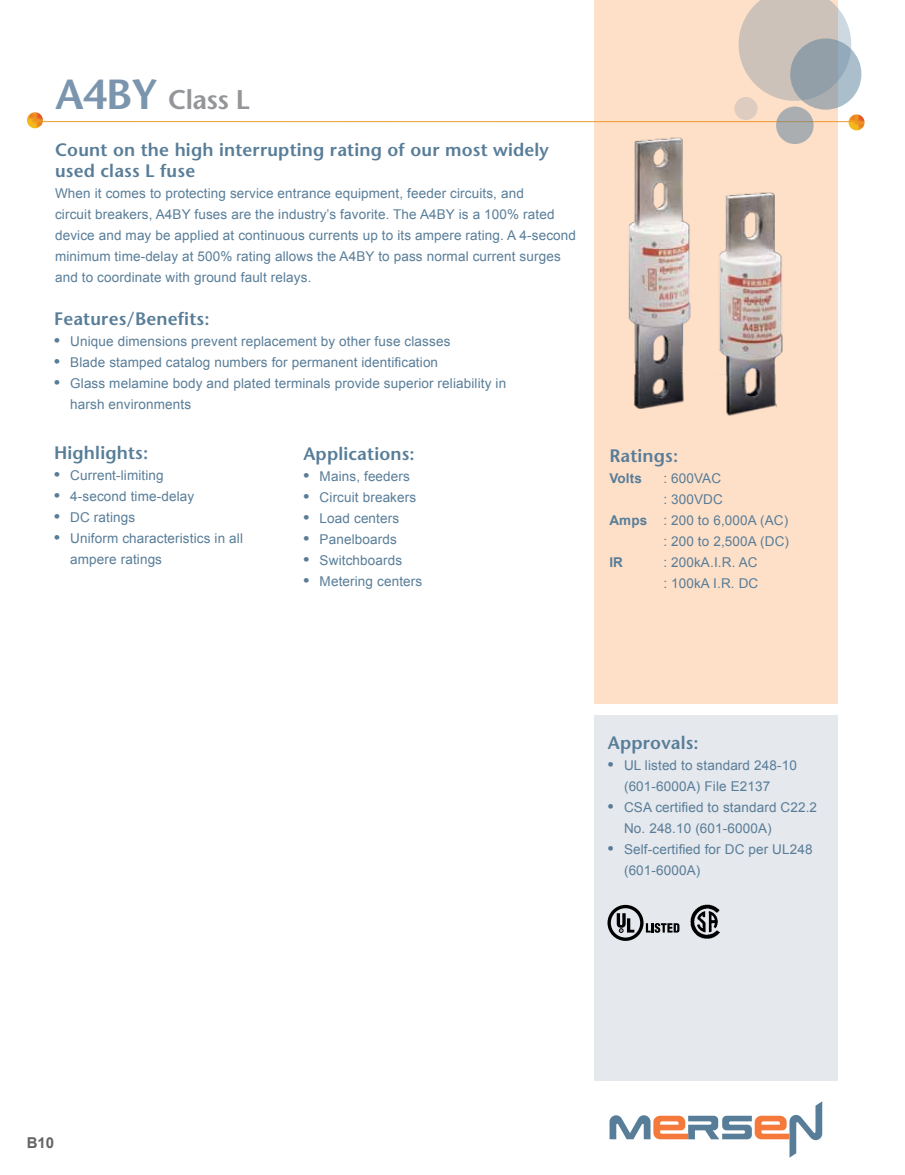
<style>
.page{position:relative;width:905px;height:1175px;background:#fff}
.page>*{position:absolute;margin:0;border:0;box-sizing:border-box;transform-origin:0 0}
.t1{font:600 27px "Stone Sans Std";letter-spacing:-.02em;color:#939598}
.t2{font:600 18px/21.6px "Stone Sans Std";letter-spacing:.01em;color:#587d98}
.t3{font:700 15px "Arial";color:#636466}
.t4{font:13.5px/21px "Arial";letter-spacing:.01em;color:#587d98}
.t5{font:700 13.5px "Arial";letter-spacing:.01em;color:#587d98}
.s1{font-size:42px;color:#7a95ad}
.s2{font-weight:700;font-size:16.5px}
.s3{font-weight:700}
</style>
<div class="page">
<div style="left:595px;top:0;width:243px;height:703px;background:#fee0c9"></div>
<div style="left:595px;top:714px;width:243px;height:366px;background:#e5e8ed"></div>
<svg style="left:848px;top:114px;width:16px;height:16px"></svg>
<hr style="left:35px;top:121px;width:818px;height:1px;background:#ee9321">
<svg style="left:27px;top:112px;width:16px;height:16px"></svg>
<svg style="left:738px;top:0;width:113px;height:101px"></svg>
<svg style="left:790px;top:38px;width:71px;height:72px;background:#9ba8b2"></svg>
<div style="left:776px;top:106px;width:37px;height:38px;background:linear-gradient(to bottom,#acaeaf,#abaeb0);border-radius:50%"></div>
<div style="left:734px;top:97px;width:23px;height:23px;background:#ddccbf;border-radius:50%"></div>
<svg style="left:609px;top:1101px;width:213px;height:56px"></svg>
<img style="left:628px;top:128px;width:160px;height:288px">
<img style="left:690px;top:904px;width:29px;height:34px">
<svg style="left:607px;top:905px;width:72px;height:36px"></svg>
<h1 class="t1" style="left:56px;top:83px;width:196px"><span class="s1">A4BY</span> Class L</h1>
<h2 class="t2" style="left:55px;top:139px;width:495px">Count on the high interrupting rating of our most widely used class L fuse</h2>
<p class="t4" style="left:55px;top:183px;width:522px">When it comes to protecting service entrance equipment, feeder circuits, and<br>circuit breakers, A4BY fuses are the industry’s favorite. The A4BY is a 100% rated device and may be applied at continuous currents up to its ampere rating. A 4-second minimum time-delay at 500% rating allows the A4BY to pass normal current surges and to coordinate with ground fault relays.</p>
<h2 class="t2" style="left:54px;top:307px;width:157px">Features/Benefits:</h2>
<p class="t4" style="left:54px;top:330px;width:398px"><span class="s2">•</span> Unique dimensions prevent replacement by other fuse classes</p>
<p class="t4" style="left:54px;top:351px;width:385px"><span class="s2">•</span> Blade stamped catalog numbers for permanent identification</p>
<p class="t4" style="left:70px;top:372px;width:437px;text-indent:-16px"><span class="s2">•</span> Glass melamine body and plated terminals provide superior reliability in harsh environments</p>
<h2 class="t2" style="left:54px;top:442px;width:96px">Highlights:</h2>
<p class="t4" style="left:54px;top:465px;width:111px"><span class="s2">•</span> Current-limiting</p>
<p class="t4" style="left:54px;top:486px;width:142px"><span class="s2">•</span> 4-second time-delay</p>
<p class="t4" style="left:54px;top:507px;width:83px"><span class="s2">•</span> DC ratings</p>
<p class="t4" style="left:70px;top:528px;width:174px;text-indent:-16px"><span class="s2">•</span> Uniform characteristics in all ampere ratings</p>
<h2 class="t2" style="left:303px;top:443px;width:113px">Applications:</h2>
<p class="t4" style="left:303px;top:466px;width:108px"><span class="s2">•</span> Mains, feeders</p>
<p class="t4" style="left:303px;top:487px;width:114px"><span class="s2">•</span> Circuit breakers</p>
<p class="t4" style="left:303px;top:508px;width:97px"><span class="s2">•</span> Load centers</p>
<p class="t4" style="left:303px;top:529px;width:95px"><span class="s2">•</span> Panelboards</p>
<p class="t4" style="left:303px;top:550px;width:100px"><span class="s2">•</span> Switchboards</p>
<p class="t4" style="left:303px;top:571px;width:120px"><span class="s2">•</span> Metering centers</p>
<h2 class="t2" style="left:609px;top:445px;width:70px">Ratings:</h2>
<p class="t5" style="left:609px;top:469px;width:34px">Volts</p>
<p class="t4" style="left:663px;top:468px;width:59px">: 600VAC</p>
<p class="t4" style="left:663px;top:489px;width:61px">: 300VDC</p>
<p class="t4" style="left:609px;top:510px;width:180px"><span class="s3">Amps</span> : 200 to 6,000A (AC)</p>
<p class="t4" style="left:663px;top:531px;width:127px">: 200 to 2,500A (DC)</p>
<p class="t5" style="left:609px;top:553px;width:15px">IR</p>
<p class="t4" style="left:663px;top:552px;width:96px">: 200kA.I.R. AC : 100kA I.R. DC</p>
<h2 class="t2" style="left:608px;top:731px;width:92px">Approvals:</h2>
<p class="t4" style="left:624px;top:754px;width:174px;text-indent:-16px"><span class="s2">•</span> UL listed to standard 248-10 (601-6000A) File E2137</p>
<p class="t4" style="left:624px;top:796px;width:195px;text-indent:-16px"><span class="s2">•</span> CSA certified to standard C22.2<br>No. 248.10 (601-6000A)</p>
<p class="t4" style="left:624px;top:838px;width:190px;text-indent:-16px"><span class="s2">•</span> Self-certified for DC per UL248 (601-6000A)</p>
<p class="t3" style="left:27px;top:1132px;width:29px">B10</p>
</div>
